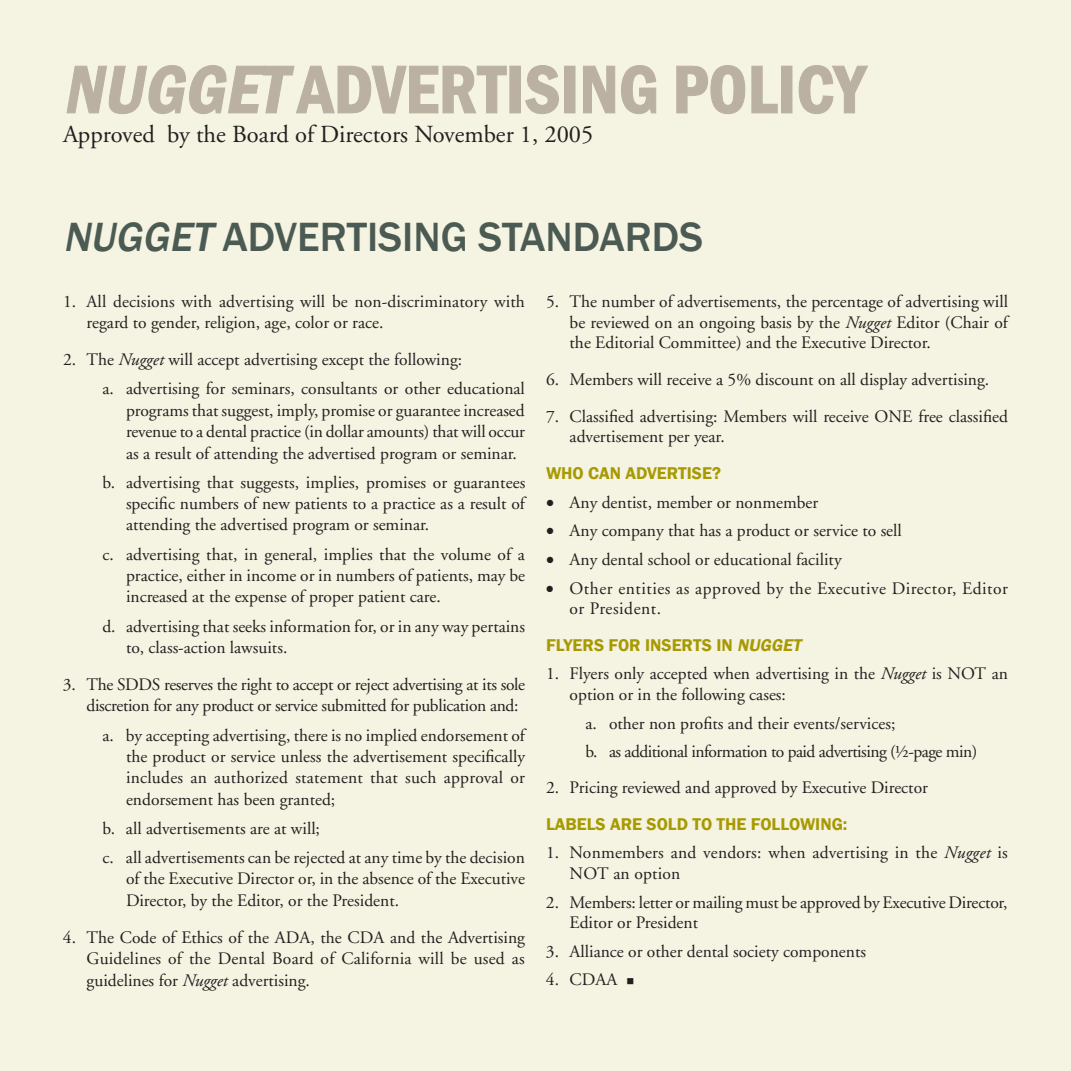
<style>
.page{position:relative;width:1071px;height:1071px;background:#f5f3e1}
.page>*{position:absolute;margin:0;border:0;box-sizing:border-box;transform-origin:0 0}
.t1{font:600 condensed 70px "Franklin Gothic";color:#bbb1a3}
.t2{font:500 42px "Franklin Gothic";color:#4b5a52}
.t3{font:24.5px "Adobe Garamond";color:#231f20}
.t4{font:17.5px/21.3px "Adobe Garamond";color:#231f20}
.t5{font:17.5px/21.3px "Adobe Garamond";letter-spacing:-.02em;color:#231f20}
.t6{font:17.5px/28.5px "Adobe Garamond";letter-spacing:-.03em;color:#231f20}
.t7{font:600 17.5px "Franklin Gothic";color:#a79901}
.t8{font:17.5px/20.8px "Adobe Garamond";letter-spacing:.03em;color:#231f20}
.s1{font-style:italic}
</style>
<div class="page">
<svg style="left:66px;top:65px;width:441px;height:49px"></svg>
<div style="left:509px;top:66px;width:12px;height:47px;border:1px solid #bbb1a3"></div>
<svg style="left:525px;top:65px;width:34px;height:49px"></svg>
<div style="left:564px;top:66px;width:11px;height:47px;border:1px solid #bbb1a3"></div>
<svg style="left:583px;top:65px;width:74px;height:49px"></svg>
<svg style="left:676px;top:65px;width:102px;height:49px"></svg>
<div style="left:781px;top:66px;width:11px;height:47px;border:1px solid #bbb1a3"></div>
<svg style="left:798px;top:65px;width:70px;height:49px"></svg>
<h1 class="t1" style="left:63px;top:43px;width:804px"><span class="s1">NUGGET</span>ADVERTISING POLICY</h1>
<h3 class="t3" style="left:63px;top:121px;width:532px">Approved by the Board of Directors November 1, 2005</h3>
<h2 class="t2" style="left:63px;top:211px;width:642px"><span class="s1">NUGGET</span> ADVERTISING STANDARDS</h2>
<p class="t4" style="left:87px;top:291px;width:440px;text-indent:-24px">1. All decisions with advertising will be non-discriminatory with regard to gender, religion, age, color or race.</p>
<p class="t4" style="left:102px;top:346px;width:424px;line-height:29.2px;text-indent:-39px">2. The <span class="s1">Nugget</span> will accept advertising except the following:<br>a. advertising for seminars, consultants or other educational</p>
<p class="t4" style="left:126px;top:400px;width:401px;text-align:justify">programs that suggest, imply, promise or guarantee increased revenue to a dental practice (in dollar amounts) that will occur as a result of attending the advertised program or seminar.</p>
<p class="t4" style="left:126px;top:472px;width:401px;text-align:justify;text-indent:-24px">b. advertising that suggests, implies, promises or guarantees specific numbers of new patients to a practice as a result of attending the advertised program or seminar.</p>
<p class="t4" style="left:126px;top:544px;width:401px;text-align:justify;text-indent:-24px">c. advertising that, in general, implies that the volume of a practice, either in income or in numbers of patients, may be increased at the expense of proper patient care.</p>
<p class="t4" style="left:126px;top:616px;width:401px;text-indent:-24px">d. advertising that seeks information for, or in any way pertains to, class-action lawsuits.</p>
<p class="t5" style="left:87px;top:674px;width:440px;text-indent:-24px">3. The SDDS reserves the right to accept or reject advertising at its sole discretion for any product or service submitted for publication and:</p>
<p class="t4" style="left:126px;top:725px;width:401px;text-align:justify;text-indent:-24px">a. by accepting advertising, there is no implied endorsement of the product or service unless the advertisement specifically includes an authorized statement that such approval or endorsement has been granted;</p>
<p class="t4" style="left:102px;top:814px;width:424px;line-height:29.2px">b. all advertisements are at will;<br>c. all advertisements can be rejected at any time by the decision</p>
<p class="t4" style="left:126px;top:869px;width:401px">of the Executive Director or, in the absence of the Executive<br>Director, by the Editor, or the President.</p>
<p class="t4" style="left:87px;top:927px;width:440px;text-align:justify;text-indent:-24px">4. The Code of Ethics of the ADA, the CDA and the Advertising Guidelines of the Dental Board of California will be used as guidelines for <span class="s1">Nugget</span> advertising.</p>
<p class="t4" style="left:570px;top:291px;width:440px;line-height:20.8px;text-align:justify;text-indent:-24px">5. The number of advertisements, the percentage of advertising will be reviewed on an ongoing basis by the <span class="s1">Nugget</span> Editor (Chair of the Editorial Committee) and the Executive Director.</p>
<p class="t4" style="left:546px;top:369px;width:445px">6. Members will receive a 5% discount on all display advertising.</p>
<p class="t4" style="left:570px;top:406px;width:440px;line-height:20.8px;text-indent:-24px">7. Classified advertising: Members will receive ONE free classified advertisement per year.</p>
<p class="t7" style="left:546px;top:462px;width:176px">WHO CAN ADVERTISE?</p>
<p class="t4" style="left:546px;top:492px;width:274px">• Any dentist, member or nonmember</p>
<p class="t4" style="left:546px;top:520px;width:357px">• Any company that has a product or service to sell</p>
<p class="t4" style="left:546px;top:549px;width:297px">• Any dental school or educational facility</p>
<p class="t8" style="left:570px;top:578px;width:440px;text-indent:-24px">• Other entities as approved by the Executive Director, Editor or President.</p>
<p class="t7" style="left:546px;top:634px;width:260px">FLYERS FOR INSERTS IN <span class="s1">NUGGET</span></p>
<p class="t4" style="left:570px;top:664px;width:440px;line-height:20.7px;text-indent:-24px">1. Flyers only accepted when advertising in the <span class="s1">Nugget</span> is NOT an option or in the following cases:</p>
<p class="t6" style="left:585px;top:709px;width:393px">a. other non profits and their events/services;<br>b. as additional information to paid advertising (½-page min)</p>
<p class="t4" style="left:546px;top:778px;width:384px">2. Pricing reviewed and approved by Executive Director</p>
<p class="t7" style="left:546px;top:813px;width:303px">LABELS ARE SOLD TO THE FOLLOWING:</p>
<p class="t4" style="left:570px;top:843px;width:440px;line-height:20.7px;text-indent:-24px">1. Nonmembers and vendors: when advertising in the <span class="s1">Nugget</span> is<br>NOT an option</p>
<p class="t4" style="left:570px;top:892px;width:439px;line-height:20.7px;text-indent:-24px">2. Members: letter or mailing must be approved by Executive Director,<br>Editor or President</p>
<p class="t4" style="left:546px;top:941px;width:322px">3. Alliance or other dental society components</p>
<p class="t4" style="left:546px;top:969px;width:90px">4. CDAA ■</p>
</div>
